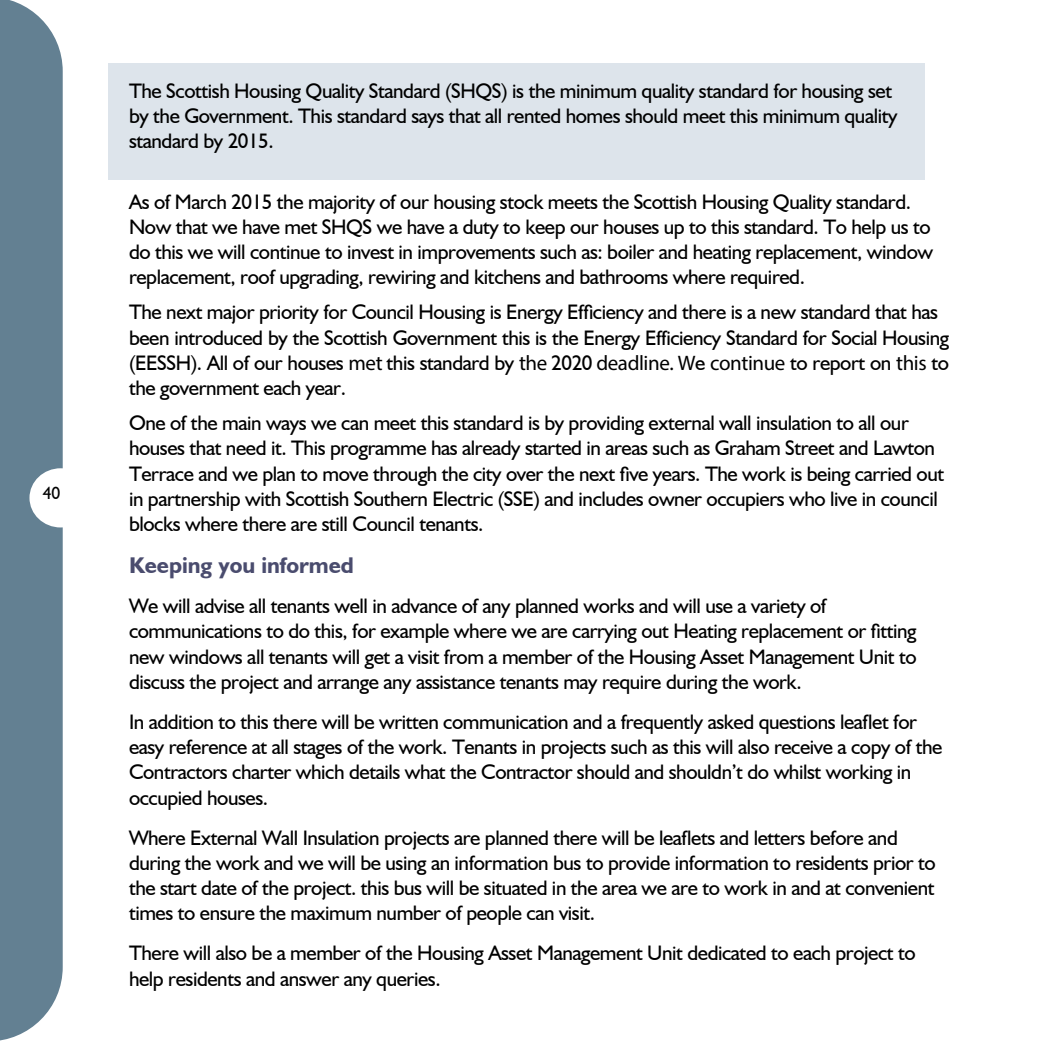
<style>
.page{position:relative;width:1042px;height:1042px;background:#fff}
.page>*{position:absolute;margin:0;border:0;box-sizing:border-box;transform-origin:0 0}
.t1{font:700 22.75px "Humanist 521 BT";color:#4a4c6e}
.t2{font:21px/25.2px "Humanist 521 BT";letter-spacing:-.02em;color:#000}
.t3{font:17.5px "Humanist 521 BT";color:#000}
.s1{font-family:"Myriad Pro"}
</style>
<div class="page">
<div style="left:0;top:0;width:63px;height:1041px;background:#638092"></div>
<div style="left:29px;top:468px;width:63px;height:59px;background:#fff;border-radius:50%"></div>
<div style="left:108px;top:63px;width:816px;height:116px;background:#dde4eb"></div>
<p class="t3" style="left:43px;top:483px;width:19px">40</p>
<p class="t2" style="left:129px;top:78px;width:770px">The Scottish Housing Quality Standard (SHQS) is the minimum quality standard for housing set by the Government. This standard says that all rented homes should meet this minimum quality standard by 2015.</p>
<p class="t2" style="left:129px;top:188px;width:806px">As of March 2015 the majority of our housing stock meets the Scottish Housing Quality standard.<br>Now that we have met SHQS we have a duty to keep our houses up to this standard. To help us to do this we will continue to invest in improvements such as: boiler and heating replacement, window replacement, roof upgrading, rewiring and kitchens and bathrooms where required.</p>
<p class="t2" style="left:129px;top:299px;width:821px">The next major priority for Council Housing is Energy Efficiency and there is a new standard that has been introduced by the Scottish Government this is the Energy Efficiency Standard for Social Housing (EESSH). All of our houses <span class="s1">met</span> this standard by <span class="s1">the</span> 2020 <span class="s1">deadline. W</span>e <span class="s1">continue</span> to report on <span class="s1">this</span> to the government each year.</p>
<p class="t2" style="left:129px;top:410px;width:816px">One of the main ways we can meet this standard is by providing external wall insulation to all our houses that need it. This programme has already started in areas such as Graham Street and Lawton Terrace and we plan to move through the city over the next five years. The work is being carried out in partnership with Scottish Southern Electric (SSE) and includes owner occupiers who live in council blocks where there are still Council tenants.</p>
<p class="t1" style="left:129px;top:551px;width:226px">Keeping you informed</p>
<p class="t2" style="left:129px;top:593px;width:789px">We will advise all tenants well in advance of any planned works and will use a variety of communications to do this, for example where we are carrying out Heating replacement or fitting new windows all tenants will get a visit from a member of the Housing Asset Management Unit to discuss the project and arrange any assistance tenants may require during the work.</p>
<p class="t2" style="left:129px;top:709px;width:815px">In addition to this there will be written communication and a frequently asked questions leaflet for easy reference at all stages of the work. Tenants in projects such as this will also receive a copy of the Contractors charter which details what the Contractor should and shouldn’t do whilst working in occupied houses.</p>
<p class="t2" style="left:129px;top:824px;width:808px">Where External Wall Insulation projects are planned there will be leaflets and letters before and during the work and we will be using an information bus to provide information to residents prior to the start date of the project. this bus will be situated in the area we are to work in and at convenient times to ensure the maximum number of people can visit.</p>
<p class="t2" style="left:129px;top:940px;width:788px">There will also be a member of the Housing Asset Management Unit dedicated to each project to help residents and answer any queries.</p>
</div>
